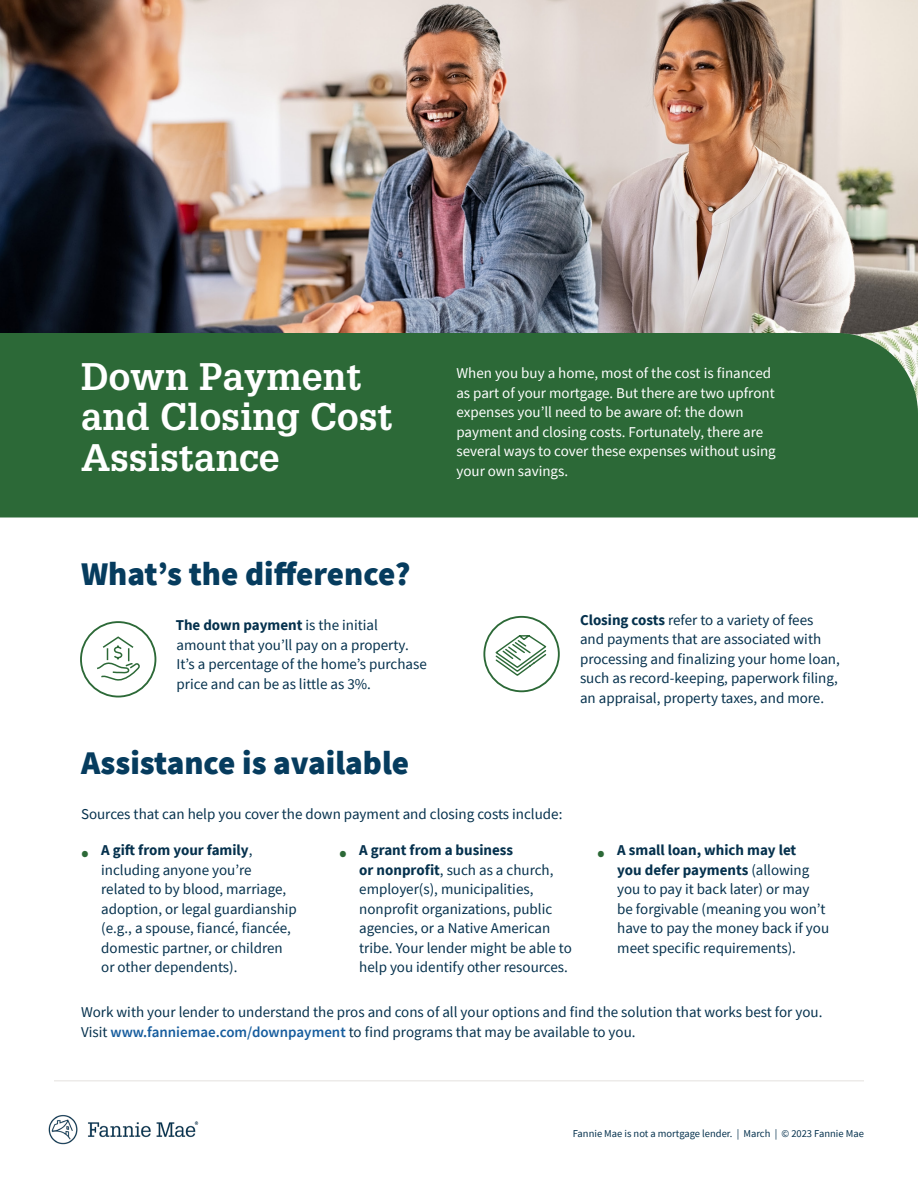
<style>
.page{position:relative;width:918px;height:1188px;background:#fff}
.page>*{position:absolute;margin:0;border:0;box-sizing:border-box;transform-origin:0 0}
.t1{font:700 37.5px/40.5px "Glypha LT Pro";color:#fff}
.t2{font:900 33px "Source Sans Pro";color:#063c5e}
.intro_copy{font:15px/19.5px "Source Sans Pro";color:#05314d}
.body_copy_-_span{font:15px/19.5px "Source Sans Pro";color:#05314d}
.intro_copy-2{font:15px/19.5px "Source Sans Pro";color:#fff}
.t3{font:10.5px "Source Sans Pro";color:#05314d}
.s1{font-weight:700}
.s2{font-weight:700;font-size:22.5px;color:#2c6937}
.s3{font-weight:600;color:#175d9e}
</style>
<div class="page">
<img style="left:0;top:0;width:918px;height:333px">
<div style="left:0;top:333px;width:918px;height:185px;background:#2c6937"></div>
<div style="left:80px;top:621px;width:76px;height:77px;border:2px solid #2c6937;border-radius:50%"></div>
<svg style="left:97px;top:636px;width:43px;height:45px"></svg>
<svg style="left:495px;top:635px;width:52px;height:41px"></svg>
<div style="left:483px;top:616px;width:77px;height:76px;border:2px solid #2c6937;border-radius:50%"></div>
<hr style="left:54px;top:1080px;width:810px;height:2px;background:#edebe9">
<img style="left:48px;top:1115px;width:151px;height:30px">
<h1 class="t1" style="left:81px;top:355px;width:313px">Down Payment and Closing Cost<br>Assistance</h1>
<p class="intro_copy-2" style="left:456px;top:363px;width:321px">When you buy a home, most of the cost is financed as part of your mortgage. But there are two upfront expenses you’ll need to be aware of: the down payment and closing costs. Fortunately, there are several ways to cover these expenses without using your own savings.</p>
<h2 class="t2" style="left:81px;top:551px;width:331px">What’s the difference?</h2>
<p class="intro_copy" style="left:176px;top:615px;width:253px"><span class="s1">The down payment</span> is the initial amount that you’ll pay on a property.<br>It’s a percentage of the home’s purchase price and can be as little as 3%.</p>
<p class="intro_copy" style="left:580px;top:610px;width:261px"><span class="s1">Closing costs</span> refer to a variety of fees and payments that are associated with processing and finalizing your home loan, such as record-keeping, paperwork filing, an appraisal, property taxes, and more.</p>
<h2 class="t2" style="left:81px;top:740px;width:330px">Assistance is available</h2>
<p class="body_copy_-_span" style="left:81px;top:804px;width:483px">Sources that can help you cover the down payment and closing costs include:</p>
<p class="intro_copy" style="left:101px;top:840px;width:197px;text-indent:-20px"><span class="s2">•</span> <span class="s1">A gift from your family</span>, including anyone you’re related to by blood, marriage, adoption, or legal guardianship (e.g., a spouse, fiancé, fiancée, domestic partner, or children or other dependents).</p>
<p class="intro_copy" style="left:359px;top:840px;width:214px;text-indent:-20px"><span class="s2">•</span> <span class="s1">A grant from a business<br>or nonprofit</span>, such as a church, employer(s), municipalities, nonprofit organizations, public agencies, or a Native American tribe. Your lender might be able to help you identify other resources.</p>
<p class="intro_copy" style="left:617px;top:840px;width:213px;text-indent:-20px"><span class="s2">•</span> <span class="s1">A small loan, which may let<br>you defer payments</span> (allowing you to pay it back later) or may<br>be forgivable (meaning you won’t have to pay the money back if you meet specific requirements).</p>
<p class="body_copy_-_span" style="left:81px;top:1002px;width:743px">Work with your lender to understand the pros and cons of all your options and find the solution that works best for you.<br>Visit <span class="s3">www.fanniemae.com/downpayment</span> to find programs that may be available to you.</p>
<p class="t3" style="left:573px;top:1127px;width:293px">Fannie Mae is not a mortgage lender. | March | © 2023 Fannie Mae</p>
</div>
